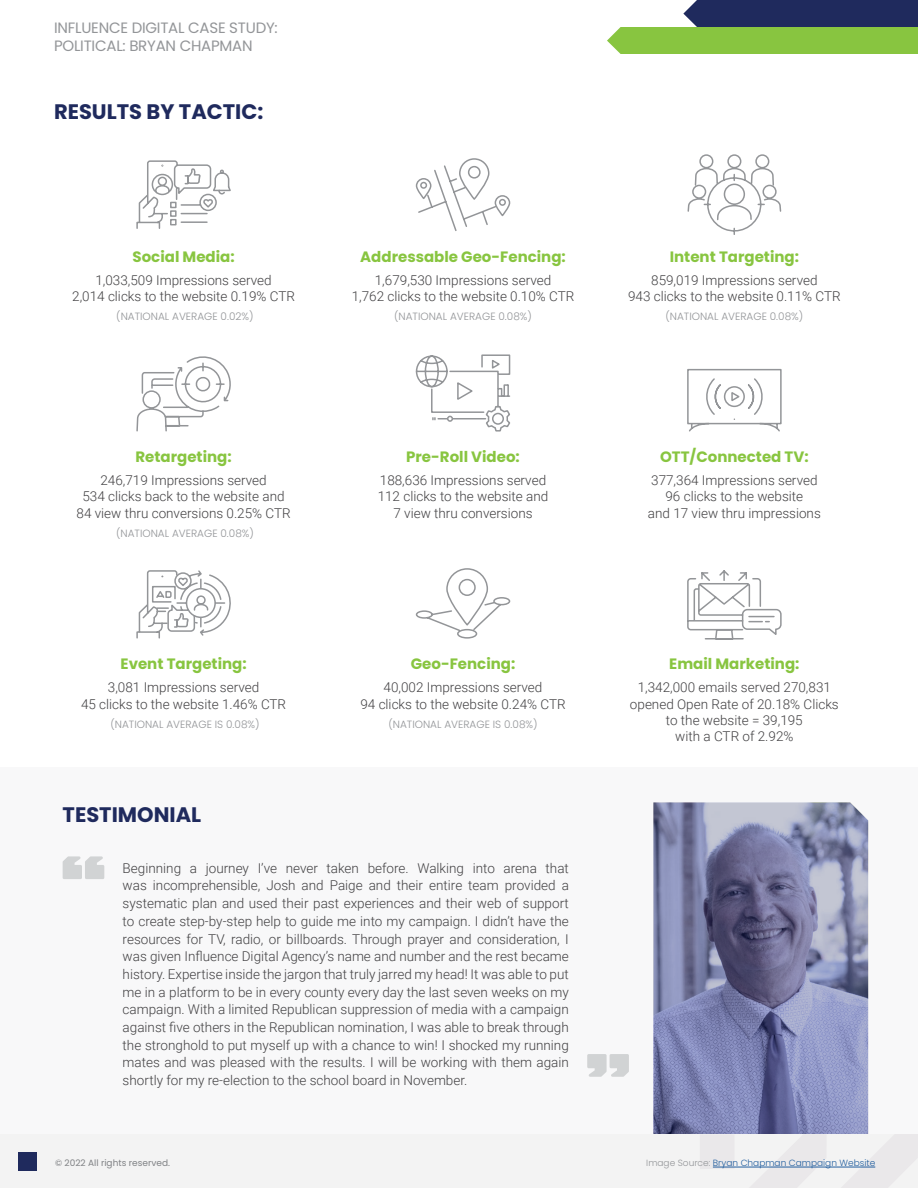
<style>
.page{position:relative;width:918px;height:1188px;background:#fff}
.page>*{position:absolute;margin:0;border:0;box-sizing:border-box;transform-origin:0 0}
.t1{font:700 21px "Poppins";color:#1f2a5d}
.t2{font:700 15px "Poppins";color:#88c540}
.t3{font:15px/18px "Poppins";letter-spacing:-.015em;color:#939598}
.t4{font:300 13.5px/16.2px "Roboto";color:#414042;text-align:center}
.t5{font:300 10.5px "Poppins";color:#939598}
.t6{font:300 9px "Poppins";color:#215e9e}
.t7{font:9px "Poppins";color:#808285}
.s1{color:#939598}
</style>
<div class="page">
<div style="left:0;top:1134px;width:918px;height:54px;background:#f3f3f3"></div>
<div style="left:18px;top:1152px;width:19px;height:19px;background:#1f2a5d"></div>
<svg style="left:840px;top:1134px;width:78px;height:54px"></svg>
<svg style="left:748px;top:1135px;width:79px;height:53px"></svg>
<div style="left:700px;top:1134px;width:35px;height:35px;background:#eae8ea"></div>
<svg style="left:607px;top:0;width:311px;height:54px"></svg>
<div style="left:0;top:768px;width:918px;height:366px;background:#f8f8f9"></div>
<svg style="left:587px;top:1054px;width:42px;height:23px"></svg>
<svg style="left:63px;top:856px;width:41px;height:23px"></svg>
<svg style="left:136px;top:160px;width:95px;height:69px"></svg>
<svg style="left:415px;top:158px;width:96px;height:73px"></svg>
<svg style="left:687px;top:154px;width:95px;height:81px"></svg>
<svg style="left:136px;top:356px;width:95px;height:76px"></svg>
<svg style="left:415px;top:354px;width:96px;height:78px"></svg>
<svg style="left:687px;top:368px;width:95px;height:64px"></svg>
<svg style="left:136px;top:570px;width:95px;height:69px"></svg>
<svg style="left:415px;top:568px;width:96px;height:71px"></svg>
<svg style="left:687px;top:570px;width:95px;height:70px"></svg>
<svg style="left:653px;top:802px;width:215px;height:332px"></svg>
<hr style="left:713px;top:1167px;width:162px;height:1px;background:#215e9e">
<p class="t3" style="left:54px;top:19px;width:225px">INFLUENCE DIGITAL CASE STUDY:<br>POLITICAL: BRYAN CHAPMAN</p>
<h1 class="t1" style="left:54px;top:99px;width:211px">RESULTS BY TACTIC:</h1>
<p class="t2" style="left:133px;top:248px;width:104px">Social Media:</p>
<p class="t4" style="left:72px;top:272px;width:224px">1,033,509 Impressions served<br>2,014 clicks to the website 0.19% CTR</p>
<p class="t5" style="left:116px;top:311px;width:139px">(NATIONAL AVERAGE 0.02%)</p>
<p class="t2" style="left:136px;top:448px;width:98px">Retargeting:</p>
<p class="t4" style="left:77px;top:472px;width:216px">246,719 Impressions served<br>534 clicks back to the website and<br>84 view thru conversions 0.25% CTR</p>
<p class="t5" style="left:116px;top:527px;width:139px">(NATIONAL AVERAGE 0.08%)</p>
<p class="t2" style="left:121px;top:655px;width:128px">Event Targeting:</p>
<p class="t4" style="left:81px;top:679px;width:207px">3,081 Impressions served<br>45 clicks to the website 1.46% CTR</p>
<p class="t5" style="left:111px;top:718px;width:151px">(NATIONAL AVERAGE IS 0.08%)</p>
<p class="t2" style="left:360px;top:248px;width:207px">Addressable Geo-Fencing:</p>
<p class="t4" style="left:352px;top:272px;width:224px">1,679,530 Impressions served<br>1,762 clicks to the website 0.10% CTR</p>
<p class="t5" style="left:394px;top:311px;width:139px">(NATIONAL AVERAGE 0.08%)</p>
<p class="t2" style="left:406px;top:448px;width:115px">Pre-Roll Video:</p>
<p class="t4" style="left:378px;top:472px;width:172px">188,636 Impressions served<br>112 clicks to the website and<br>7 view thru conversions</p>
<p class="t2" style="left:411px;top:655px;width:106px">Geo-Fencing:</p>
<p class="t4" style="left:360px;top:679px;width:207px">40,002 Impressions served<br>94 clicks to the website 0.24% CTR</p>
<p class="t5" style="left:389px;top:718px;width:151px">(NATIONAL AVERAGE IS 0.08%)</p>
<h1 class="t1" style="left:63px;top:803px;width:140px">TESTIMONIAL</h1>
<p class="t4" style="left:123px;top:859px;width:448px;line-height:17.7px;text-align:justify">Beginning a journey I’ve never taken before. Walking into arena that was incomprehensible, Josh and Paige and their entire team provided a systematic plan and used their past experiences and their web of support to create step-by-step help to guide me into my campaign. I didn’t have the resources for TV, radio, or billboards. Through prayer and consideration, I was given Influence Digital Agency’s name and number and the rest became history. Expertise inside the jargon that truly jarred my head! It was able to put me in a platform to be in every county every day the last seven weeks on my campaign. With a limited Republican suppression of media with a campaign against five others in the Republican nomination, I was able to break through the stronghold to put myself up with a chance to win! I shocked my running mates and was pleased with the results. I will be working with them again shortly for my re-election to the school board in November.</p>
<p class="t7" style="left:55px;top:1158px;width:116px">© 2022 All rights reserved.</p>
<p class="t2" style="left:670px;top:248px;width:131px">Intent Targeting:</p>
<p class="t4" style="left:628px;top:272px;width:214px">859,019 Impressions served<br>943 clicks to the website 0.11% CTR</p>
<p class="t5" style="left:665px;top:311px;width:139px">(NATIONAL AVERAGE 0.08%)</p>
<p class="t2" style="left:660px;top:448px;width:150px">OTT/Connected TV:</p>
<p class="t4" style="left:648px;top:472px;width:174px">377,364 Impressions served<br>96 clicks to the website<br>and 17 view thru impressions</p>
<p class="t2" style="left:669px;top:655px;width:132px">Email Marketing:</p>
<p class="t4" style="left:630px;top:679px;width:210px">1,342,000 emails served 270,831 opened Open Rate of 20.18% Clicks to the website = 39,195<br>with a CTR of 2.92%</p>
<p class="t6" style="left:646px;top:1158px;width:230px"><span class="s1">Image Source:</span> Bryan Chapman Campaign Website</p>
</div>
